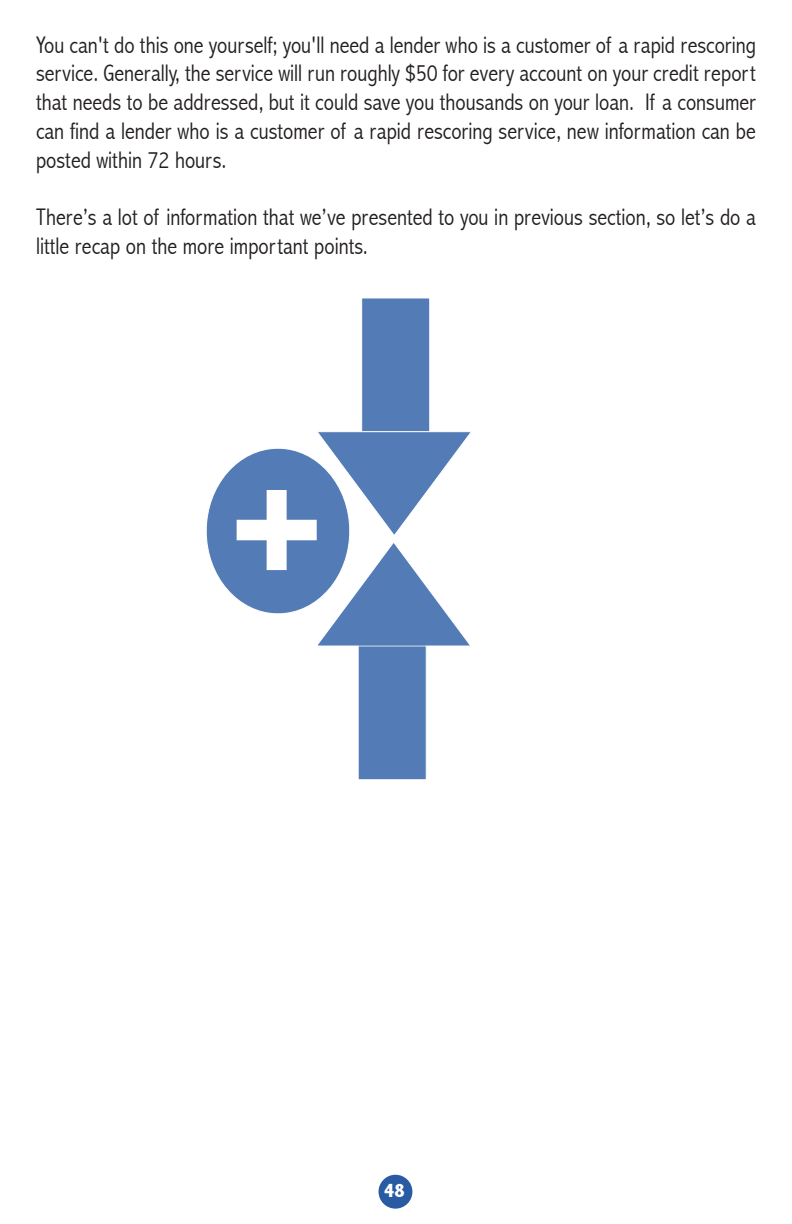
<style>
.page{position:relative;width:792px;height:1224px;background:#fff}
.page>*{position:absolute;margin:0;border:0;box-sizing:border-box;transform-origin:0 0}
.t1{font:700 160px "Arial";color:#fff}
.t2{font:300 condensed 24px/28.8px "Abadi";color:#231f20;text-align:justify}
.t3{font:800 condensed 20px "Abadi";color:#fff}
</style>
<div class="page">
<div style="left:379px;top:1175px;width:33px;height:34px;background:#295ba4;border-radius:50%"></div>
<div style="left:358px;top:645px;width:68px;height:135px;background:#537bb6;border:1px solid #fff"></div>
<div style="left:361px;top:298px;width:69px;height:134px;background:#537bb6;border:1px solid #fff"></div>
<svg style="left:318px;top:431px;width:152px;height:216px"></svg>
<div style="left:206px;top:448px;width:144px;height:166px;background:#537bb6;border-radius:50%"></div>
<p class="t2" style="left:36px;top:30px;width:722px">You can't do this one yourself; you'll need a lender who is a customer of a rapid rescoring service. Generally, the service will run roughly $50 for every account on your credit report that needs to be addressed, but it could save you thousands on your loan. If a consumer can find a lender who is a customer of a rapid rescoring service, new information can be posted within 72 hours.</p>
<p class="t2" style="left:36px;top:203px;width:721px">There’s a lot of information that we’ve presented to you in previous section, so let’s do a little recap on the more important points.</p>
<h1 class="t1" style="left:230px;top:424px;width:95px">+</h1>
<p class="t3" style="left:384px;top:1179px;width:22px">48</p>
</div>
